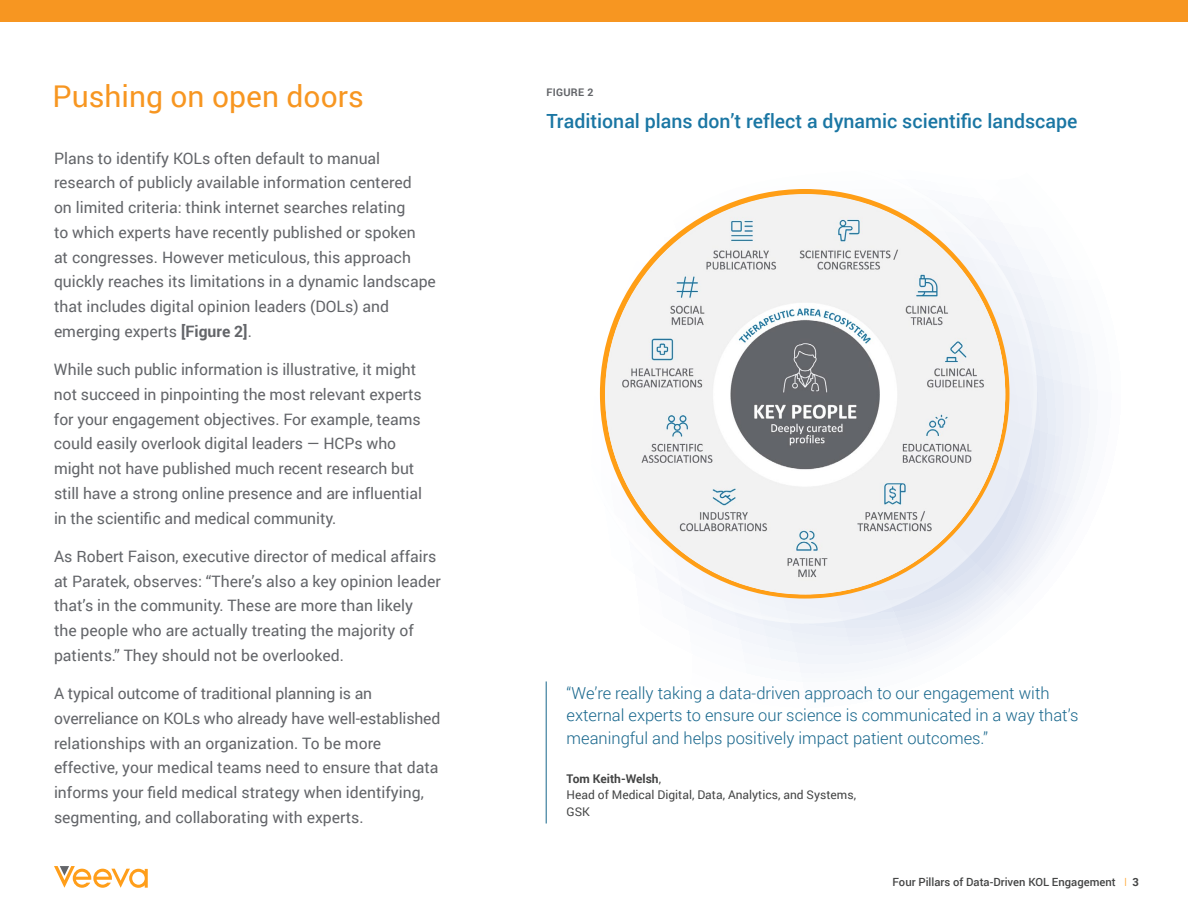
<style>
.page{position:relative;width:1188px;height:918px;background:#fff}
.page>*{position:absolute;margin:0;border:0;box-sizing:border-box;transform-origin:0 0}
.t1{font:30px "Roboto";color:#f79621}
.t2{font:500 19.5px "Roboto";color:#1a76a3}
.t3{font:300 16.5px/22.5px "Roboto";color:#17668c}
.t4{font:15.75px/24.8px "Roboto";color:#636569}
.t5{font:12px/16.5px "Roboto";color:#444545}
.t6{font:500 11.25px "Roboto";color:#444545}
.t7{font:700 10.5px "Roboto";letter-spacing:.03em;color:#636569}
.s1{font-weight:700}
.s2{font-weight:300;color:#ff9e1a}
</style>
<div class="page">
<svg style="left:54px;top:866px;width:94px;height:22px"></svg>
<div style="left:0;top:0;width:1188px;height:21px;background:#f79621"></div>
<svg style="left:729px;top:287px;width:361px;height:377px"></svg>
<svg style="left:682px;top:189px;width:355px;height:435px"></svg>
<img style="left:599px;top:194px;width:418px;height:400px">
<svg style="left:605px;top:194px;width:400px;height:400px;fill:#f2f2f2"></svg>
<hr style="left:546px;top:681px;width:1px;height:143px;background:#17668c">
<h1 class="t1" style="left:52px;top:75px;width:313px">Pushing on open doors</h1>
<p class="t4" style="left:54px;top:145px;width:383px">Plans to identify KOLs often default to manual research of publicly available information centered<br>on limited criteria: think internet searches relating<br>to which experts have recently published or spoken<br>at congresses. However meticulous, this approach quickly reaches its limitations in a dynamic landscape that includes digital opinion leaders (DOLs) and emerging experts <span class="s1">[Figure 2]</span>.</p>
<p class="t4" style="left:54px;top:357px;width:370px">While such public information is illustrative, it might not succeed in pinpointing the most relevant experts for your engagement objectives. For example, teams could easily overlook digital leaders — HCPs who might not have published much recent research but still have a strong online presence and are influential in the scientific and medical community.</p>
<p class="t4" style="left:54px;top:543px;width:388px">As Robert Faison, executive director of medical affairs at Paratek, observes: “There’s also a key opinion leader that’s in the community. These are more than likely<br>the people who are actually treating the majority of patients.” They should not be overlooked.</p>
<p class="t4" style="left:54px;top:681px;width:388px">A typical outcome of traditional planning is an overreliance on KOLs who already have well-established relationships with an organization. To be more effective, your medical teams need to ensure that data informs your field medical strategy when identifying, segmenting, and collaborating with experts.</p>
<p class="t7" style="left:546px;top:85px;width:49px">FIGURE 2</p>
<p class="t2" style="left:546px;top:108px;width:533px">Traditional plans don’t reflect a dynamic scientific landscape</p>
<p class="t3" style="left:567px;top:681px;width:513px">“We’re really taking a data-driven approach to our engagement with external experts to ensure our science is communicated in a way that’s meaningful and helps positively impact patient outcomes.”</p>
<p class="t5" style="left:567px;top:770px;width:291px"><span class="s1">Tom Keith-Welsh</span>,<br>Head of Medical Digital, Data, Analytics, and Systems,<br>GSK</p>
<p class="t6" style="left:893px;top:874px;width:248px">Four Pillars of Data-Driven KOL Engagement <span class="s2">I</span> <span class="s1">3</span></p>
</div>
